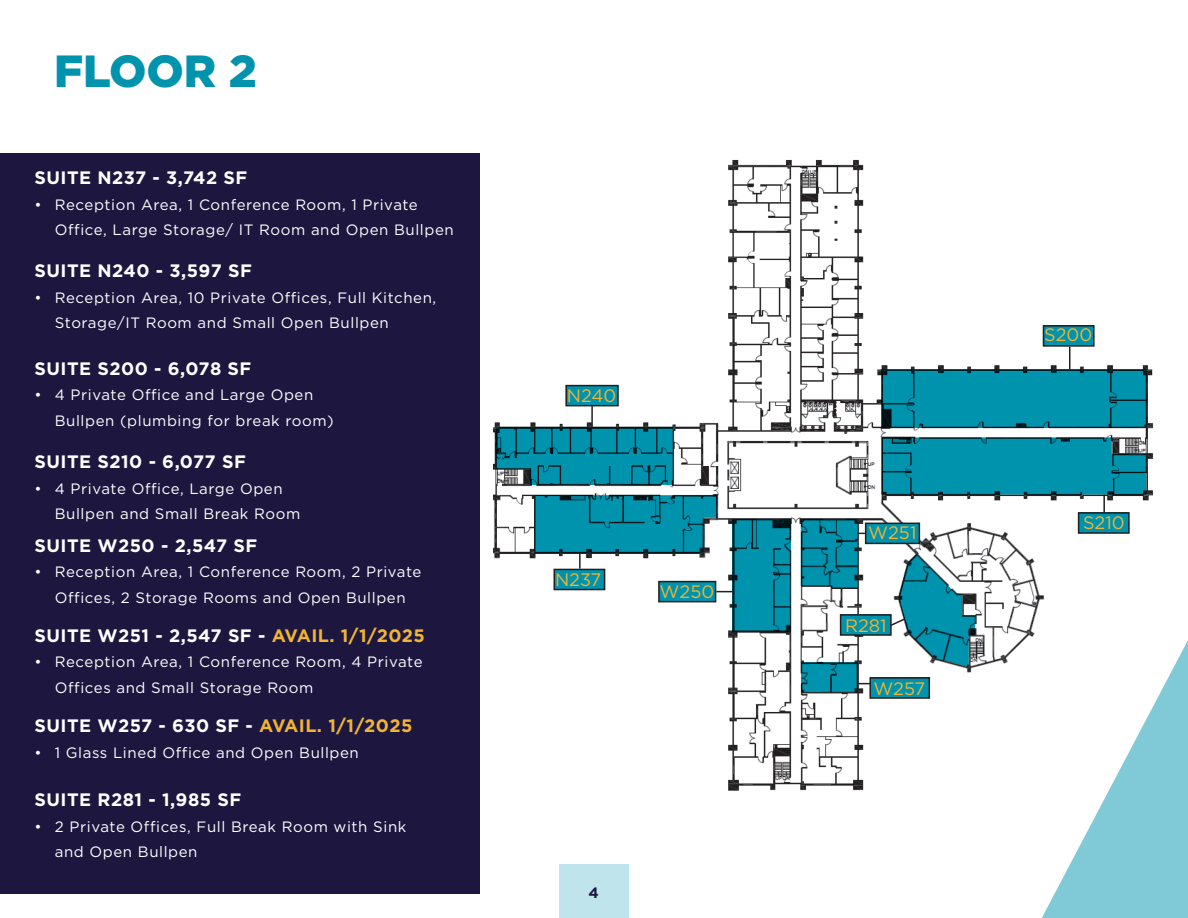
<style>
.page{position:relative;width:1188px;height:918px;background:#fff}
.page>*{position:absolute;margin:0;border:0;box-sizing:border-box;transform-origin:0 0}
.t1{font:900 45px "Gotham";color:#0093ad}
.t2{font:700 18px "Gotham";letter-spacing:.025em;color:#fff}
.t3{font:18px "Gotham";color:#f1b434}
.t4{font:15px/25.5px "Gotham";letter-spacing:.04em;color:#fff}
.t5{font:700 15px "Gotham";color:#1d1740}
.s1{color:#f1b434}
</style>
<div class="page">
<div style="left:560px;top:864px;width:69px;height:54px;background:#bfe4eb"></div>
<img style="left:493px;top:160px;width:541px;height:631px">
<div style="left:668px;top:256px;width:59px;height:22px;background:#fff"></div>
<div style="left:986px;top:314px;width:59px;height:39px;background:#fff"></div>
<div style="left:549px;top:392px;width:59px;height:28px;background:#fff"></div>
<div style="left:585px;top:558px;width:59px;height:25px;background:#fff"></div>
<div style="left:670px;top:593px;width:59px;height:22px;background:#fff"></div>
<svg style="left:1034px;top:314px;width:154px;height:604px"></svg>
<div style="left:0;top:153px;width:480px;height:740px;background:#1d1740"></div>
<svg style="left:496px;top:427px;width:177px;height:58px;background:#078196"></svg>
<div style="left:881px;top:369px;width:265px;height:59px;background:#0093ad"></div>
<svg style="left:732px;top:519px;width:59px;height:113px;background:#008097"></svg>
<div style="left:801px;top:663px;width:57px;height:29px;background:#0093ad"></div>
<div style="left:566px;top:386px;width:52px;height:20px;background:#0093ad"></div>
<div style="left:565px;top:385px;width:54px;height:21px;border:2px solid #231f20"></div>
<div style="left:1043px;top:326px;width:51px;height:20px;background:#0093ad"></div>
<div style="left:1043px;top:325px;width:52px;height:22px;border:2px solid #231f20"></div>
<div style="left:1079px;top:513px;width:50px;height:20px;background:#0093ad"></div>
<div style="left:1078px;top:512px;width:52px;height:22px;border:2px solid #231f20"></div>
<div style="left:841px;top:615px;width:50px;height:20px;background:#0093ad"></div>
<div style="left:840px;top:614px;width:52px;height:22px;border:2px solid #231f20"></div>
<div style="left:870px;top:678px;width:59px;height:20px;background:#0093ad"></div>
<div style="left:869px;top:677px;width:61px;height:22px;border:2px solid #231f20"></div>
<div style="left:659px;top:582px;width:57px;height:20px;background:#0093ad"></div>
<div style="left:658px;top:581px;width:58px;height:21px;border:2px solid #231f20"></div>
<div style="left:866px;top:523px;width:53px;height:20px;background:#0093ad"></div>
<div style="left:865px;top:523px;width:55px;height:21px;border:2px solid #231f20"></div>
<div style="left:554px;top:569px;width:51px;height:21px;background:#0093ad"></div>
<div style="left:554px;top:569px;width:51px;height:21px;border:2px solid #231f20"></div>
<hr style="left:591px;top:406px;width:2px;height:22px;background:#231f20">
<svg style="left:535px;top:495px;width:182px;height:74px"></svg>
<svg style="left:716px;top:591px;width:17px;height:1px"></svg>
<svg style="left:801px;top:519px;width:64px;height:69px;background:#18889c"></svg>
<svg style="left:889px;top:554px;width:86px;height:113px"></svg>
<svg style="left:858px;top:683px;width:12px;height:1px"></svg>
<svg style="left:881px;top:437px;width:265px;height:75px"></svg>
<svg style="left:1069px;top:347px;width:1px;height:22px"></svg>
<p class="t1" style="left:54px;top:40px;width:204px">FLOOR 2</p>
<p class="t2" style="left:35px;top:166px;width:214px">SUITE N237 - 3,742 SF</p>
<p class="t4" style="left:55px;top:191px;width:400px;text-indent:-20px">• Reception Area, 1 Conference Room, 1 Private<br>Office, Large Storage/ IT Room and Open Bullpen</p>
<p class="t2" style="left:35px;top:259px;width:219px">SUITE N240 - 3,597 SF</p>
<p class="t4" style="left:55px;top:285px;width:383px;text-indent:-20px">• Reception Area, 10 Private Offices, Full Kitchen,<br>Storage/IT Room and Small Open Bullpen</p>
<p class="t2" style="left:35px;top:356px;width:218px">SUITE S200 - 6,078 SF</p>
<p class="t4" style="left:55px;top:382px;width:281px;text-indent:-20px">• 4 Private Office and Large Open<br>Bullpen (plumbing for break room)</p>
<p class="t2" style="left:35px;top:450px;width:213px">SUITE S210 - 6,077 SF</p>
<p class="t4" style="left:55px;top:475px;width:247px;text-indent:-20px">• 4 Private Office, Large Open<br>Bullpen and Small Break Room</p>
<p class="t2" style="left:35px;top:533px;width:224px">SUITE W250 - 2,547 SF</p>
<p class="t4" style="left:35px;top:559px;width:388px;text-align:center">• Reception Area, 1 Conference Room, 2 Private<br>Offices, 2 Storage Rooms and Open Bullpen</p>
<p class="t2" style="left:35px;top:624px;width:392px">SUITE W251 - 2,547 SF - <span class="s1">AVAIL. 1/1/2025</span></p>
<p class="t4" style="left:55px;top:649px;width:369px;text-indent:-20px">• Reception Area, 1 Conference Room, 4 Private<br>Offices and Small Storage Room</p>
<p class="t2" style="left:35px;top:714px;width:379px">SUITE W257 - 630 SF - <span class="s1">AVAIL. 1/1/2025</span></p>
<p class="t4" style="left:35px;top:739px;width:326px">• 1 Glass Lined Office and Open Bullpen</p>
<p class="t2" style="left:35px;top:788px;width:208px">SUITE R281 - 1,985 SF</p>
<p class="t4" style="left:55px;top:813px;width:353px;text-indent:-20px">• 2 Private Offices, Full Break Room with Sink and Open Bullpen</p>
<p class="t3" style="left:567px;top:384px;width:51px">N240</p>
<p class="t3" style="left:555px;top:568px;width:48px">N237</p>
<p class="t3" style="left:660px;top:580px;width:56px">W250</p>
<p class="t5" style="left:589px;top:883px;width:12px">4</p>
<p class="t3" style="left:868px;top:521px;width:50px">W251</p>
<p class="t3" style="left:845px;top:614px;width:43px">R281</p>
<p class="t3" style="left:873px;top:677px;width:53px">W257</p>
<p class="t3" style="left:1044px;top:323px;width:50px">S200</p>
<p class="t3" style="left:1083px;top:511px;width:43px">S210</p>
</div>
